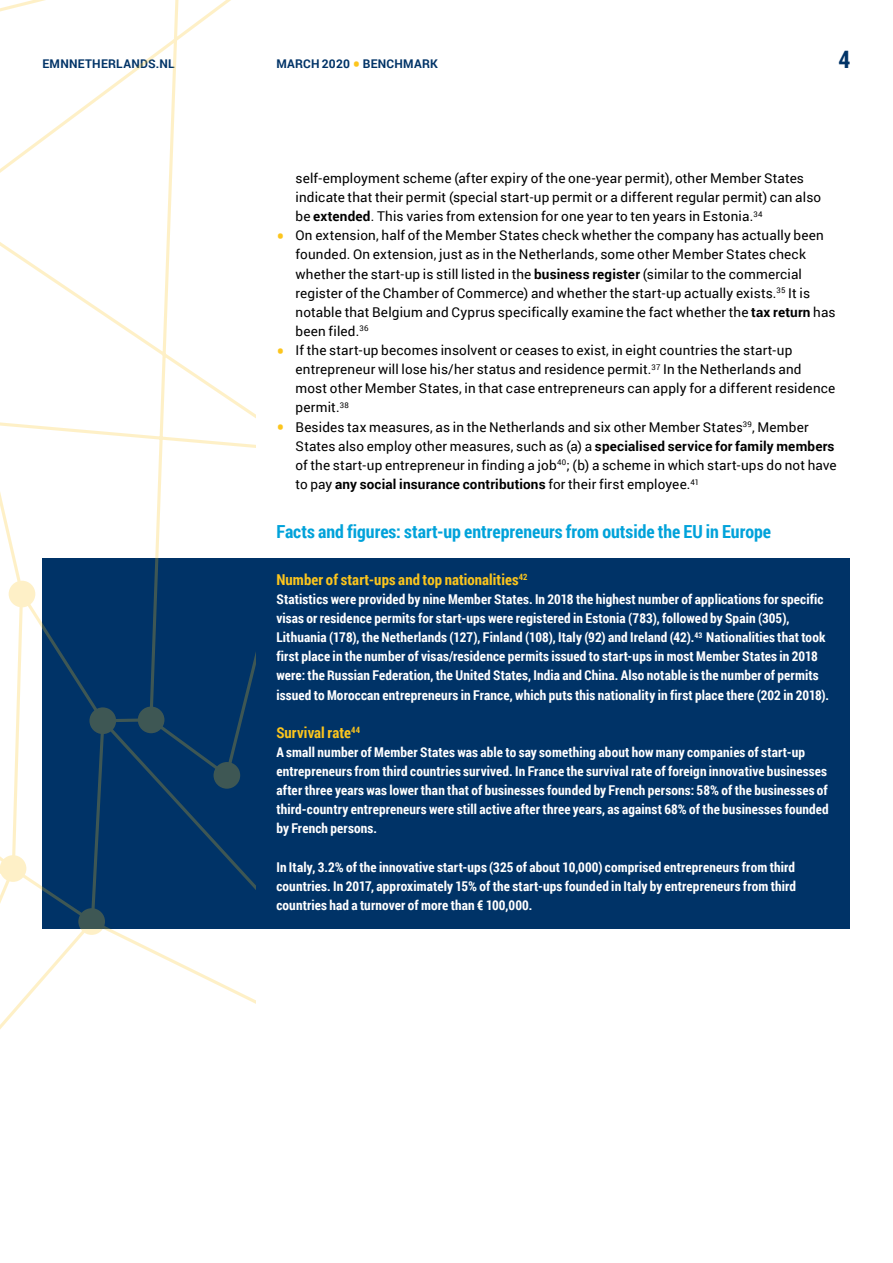
<style>
.page{position:relative;width:893px;height:1263px;background:#fff}
.page>*{position:absolute;margin:0;border:0;box-sizing:border-box;transform-origin:0 0}
.t1{font:700 24px "Roboto Condensed";color:#003367}
.t2{font:700 18px "Roboto Condensed";color:#00a2da}
.t3{font:700 15px "Roboto Condensed";letter-spacing:.005em;color:#fcc51d}
.t4{font:700 13.5px/19.2px "Roboto Condensed";letter-spacing:.01em;color:#fff}
.t5{font:13.5px/19.2px "Roboto";letter-spacing:.015em;color:#000}
.t6{font:700 12px "Roboto";letter-spacing:.02em;color:#003367}
.s1{font-weight:400;font-size:24px;color:#fcc51d}
.s2{font-weight:700}
.s3{font-size:24px;color:#fcc51d}
</style>
<div class="page">
<div style="left:43px;top:558px;width:807px;height:371px;background:#003367"></div>
<svg style="left:0;top:0;width:255px;height:1030px"></svg>
<p class="t6" style="left:43px;top:55px;width:134px">EMNNETHERLANDS.NL</p>
<p class="t6" style="left:276px;top:55px;width:163px">MARCH 2020 <span class="s1">•</span> BENCHMARK</p>
<h1 class="t1" style="left:838px;top:43px;width:13px">4</h1>
<p class="t5" style="left:296px;top:168px;width:527px">self-employment scheme (after expiry of the one-year permit), other Member States indicate that their permit (special start-up permit or a different regular permit) can also be <span class="s2">extended</span>. This varies from extension for one year to ten years in Estonia.<sup>34</sup></p>
<p class="t5" style="left:296px;top:225px;width:542px;text-indent:-19px"><span class="s3">•</span> On extension, half of the Member States check whether the company has actually been founded. On extension, just as in the Netherlands, some other Member States check whether the start-up is still listed in the <span class="s2">business register</span> (similar to the commercial register of the Chamber of Commerce) and whether the start-up actually exists.<sup>35</sup> It is notable that Belgium and Cyprus specifically examine the fact whether the <span class="s2">tax return</span> has been filed.<sup>36</sup></p>
<p class="t5" style="left:296px;top:340px;width:541px;text-indent:-19px"><span class="s3">•</span> If the start-up becomes insolvent or ceases to exist, in eight countries the start-up entrepreneur will lose his/her status and residence permit.<sup>37</sup> In the Netherlands and most other Member States, in that case entrepreneurs can apply for a different residence permit.<sup>38</sup></p>
<p class="t5" style="left:296px;top:417px;width:543px;text-indent:-19px"><span class="s3">•</span> Besides tax measures, as in the Netherlands and six other Member States<sup>39</sup>, Member States also employ other measures, such as (a) a <span class="s2">specialised service for family members </span>of the start-up entrepreneur in finding a job<sup>40</sup>; (b) a scheme in which start-ups do not have to pay <span class="s2">any social insurance contributions</span> for their first employee.<sup>41</sup></p>
<h2 class="t2" style="left:276px;top:519px;width:496px">Facts and figures: start-up entrepreneurs from outside the EU in Europe</h2>
<p class="t3" style="left:276px;top:569px;width:253px">Number of start-ups and top nationalities<sup>42</sup></p>
<p class="t4" style="left:276px;top:589px;width:554px">Statistics were provided by nine Member States. In 2018 the highest number of applications for specific visas or residence permits for start-ups were registered in Estonia (783), followed by Spain (305), Lithuania (178), the Netherlands (127), Finland (108), Italy (92) and Ireland (42).<sup>43</sup> Nationalities that took first place in the number of visas/residence permits issued to start-ups in most Member States in 2018 were: the Russian Federation, the United States, India and China. Also notable is the number of permits issued to Moroccan entrepreneurs in France, which puts this nationality in first place there (202 in 2018).</p>
<p class="t3" style="left:276px;top:722px;width:85px">Survival rate<sup>44</sup></p>
<p class="t4" style="left:276px;top:742px;width:554px">A small number of Member States was able to say something about how many companies of start-up entrepreneurs from third countries survived. In France the survival rate of foreign innovative businesses after three years was lower than that of businesses founded by French persons: 58% of the businesses of third-country entrepreneurs were still active after three years, as against 68% of the businesses founded by French persons.</p>
<p class="t4" style="left:276px;top:857px;width:521px;text-align:justify">In Italy, 3.2% of the innovative start-ups (325 of about 10,000) comprised entrepreneurs from third countries. In 2017, approximately 15% of the start-ups founded in Italy by entrepreneurs from third countries had a turnover of more than € 100,000.</p>
</div>
